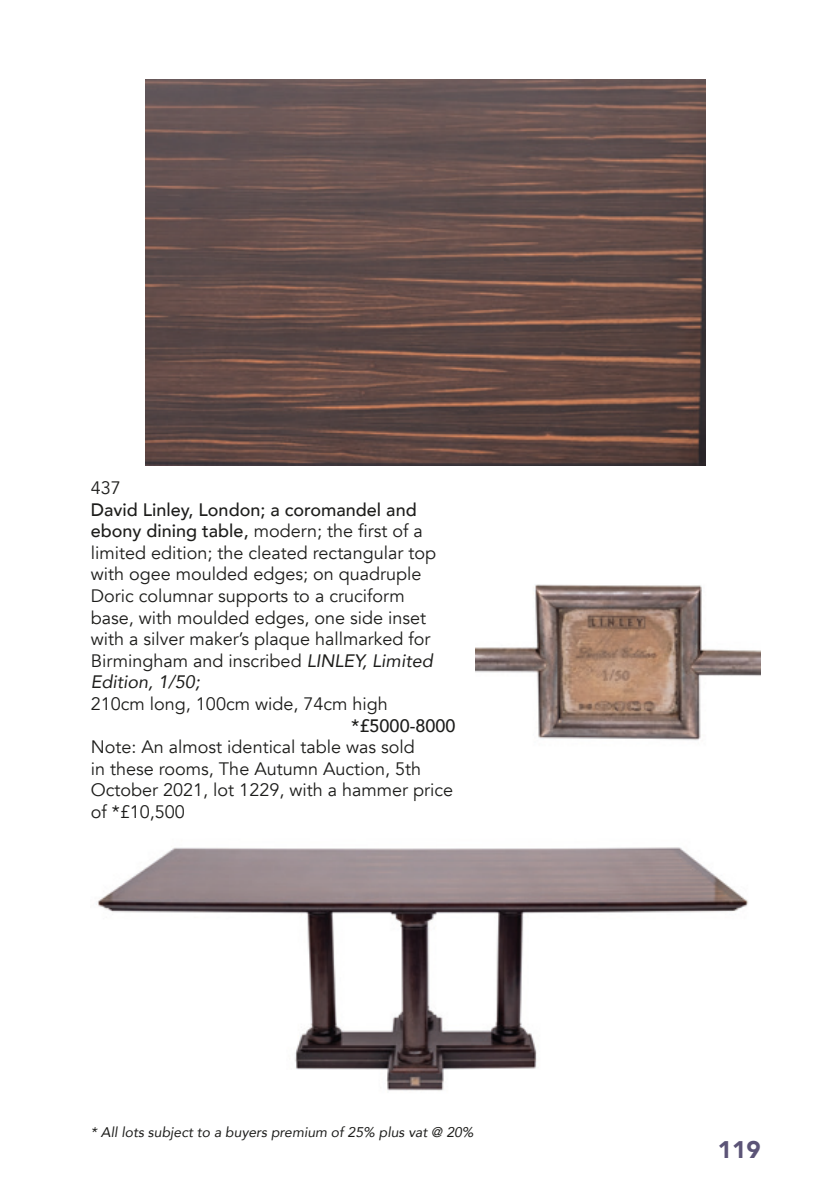
<style>
.page{position:relative;width:840px;height:1191px;background:#fff}
.page>*{position:absolute;margin:0;border:0;box-sizing:border-box;transform-origin:0 0}
.t1{font:900 24px "Avenir";color:#5c5477}
.BHL_text_new{font:18px/21.6px "Avenir";color:#1d1d1b}
.BHL_text_new-2{font:500 18px "Avenir";color:#1d1d1b}
.t2{font:italic 14px "Avenir";color:#1d1d1b}
.s1{font-weight:500}
.s2{font-style:italic}
</style>
<div class="page">
<img style="left:96px;top:847px;width:652px;height:244px">
<img style="left:146px;top:79px;width:558px;height:386px">
<img style="left:475px;top:584px;width:285px;height:157px">
<p class="BHL_text_new" style="left:91px;top:477px;width:32px">437</p>
<p class="BHL_text_new" style="left:91px;top:499px;width:346px"><span class="s1">David Linley, London; a coromandel and ebony dining table,</span> modern; the first of a limited edition; the cleated rectangular top with ogee moulded edges; on quadruple Doric columnar supports to a cruciform base, with moulded edges, one side inset with a silver maker’s plaque hallmarked for Birmingham and inscribed <span class="s2">LINLEY, Limited Edition, 1/50;</span></p>
<p class="BHL_text_new" style="left:91px;top:693px;width:298px">210cm long, 100cm wide, 74cm high</p>
<p class="BHL_text_new-2" style="left:351px;top:709px;width:106px">*£5000-8000</p>
<p class="BHL_text_new" style="left:91px;top:736px;width:364px">Note: An almost identical table was sold<br>in these rooms, The Autumn Auction, 5th October 2021, lot 1229, with a hammer price of *£10,500</p>
<p class="t2" style="left:91px;top:1123px;width:384px">* All lots subject to a buyers premium of 25% plus vat @ 20%</p>
<h1 class="t1" style="left:717px;top:1128px;width:44px">119</h1>
</div>
